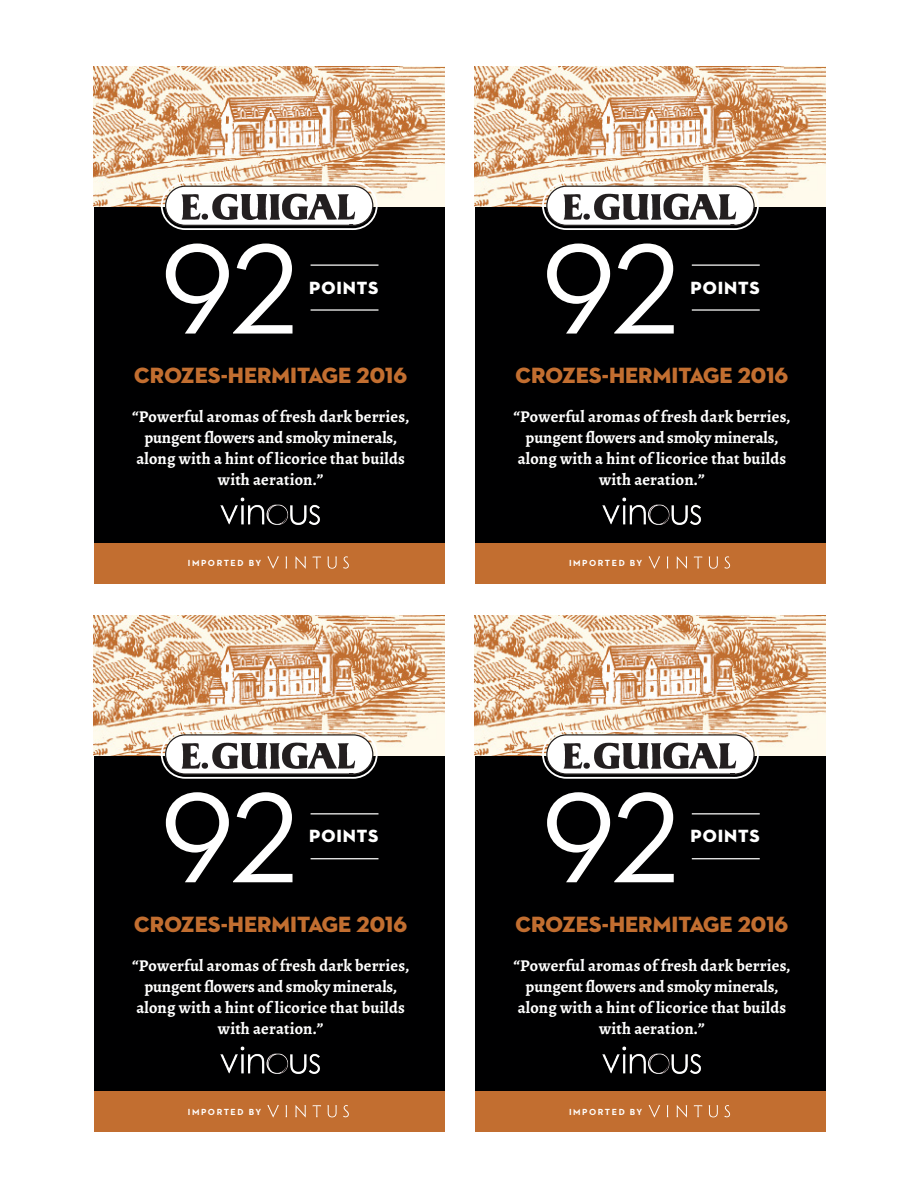
<style>
.page{position:relative;width:918px;height:1188px;background:#fff}
.page>*{position:absolute;margin:0;border:0;box-sizing:border-box;transform-origin:0 0}
.t1{font:130.8px "Neutraface 2 Text PS Book LF";letter-spacing:-.04em;color:#fff}
.t2{font:22.5px "Neutraface 2 Display Titling";color:#c26e30}
.t3{font:18px "Neutraface 2 Display Titling";letter-spacing:.05em;color:#fff}
.t4{font:700 16.5px/21px "Alegreya";letter-spacing:.01em;color:#fff;text-align:center}
.t5{font:700 9px "Neutraface 2 Text";letter-spacing:.17em;color:#fff}
</style>
<div class="page">
<div style="left:94px;top:168px;width:351px;height:411px;background:#000001"></div>
<img style="left:94px;top:67px;width:351px;height:140px">
<div style="left:94px;top:543px;width:351px;height:40px;background:#c26e30"></div>
<hr style="left:311px;top:265px;width:68px;height:1px;background:#fff">
<hr style="left:311px;top:309px;width:68px;height:2px;background:#fff">
<svg style="left:343px;top:556px;width:6px;height:13px"></svg>
<svg style="left:313px;top:557px;width:8px;height:11px"></svg>
<svg style="left:295px;top:556px;width:11px;height:13px"></svg>
<svg style="left:267px;top:556px;width:12px;height:13px"></svg>
<svg style="left:327px;top:557px;width:10px;height:12px"></svg>
<svg style="left:160px;top:181px;width:219px;height:49px"></svg>
<img style="left:173px;top:188px;width:192px;height:36px">
<img style="left:220px;top:497px;width:100px;height:28px">
<div style="left:94px;top:717px;width:351px;height:411px;background:#000001"></div>
<img style="left:94px;top:616px;width:351px;height:139px">
<div style="left:94px;top:1092px;width:351px;height:40px;background:#c26e30"></div>
<hr style="left:311px;top:813px;width:68px;height:1px;background:#fff">
<hr style="left:311px;top:858px;width:68px;height:1px;background:#fff">
<svg style="left:343px;top:1105px;width:6px;height:12px"></svg>
<svg style="left:313px;top:1105px;width:8px;height:12px"></svg>
<svg style="left:295px;top:1105px;width:11px;height:13px"></svg>
<svg style="left:286px;top:1105px;width:1px;height:12px"></svg>
<svg style="left:267px;top:1105px;width:12px;height:13px"></svg>
<svg style="left:327px;top:1105px;width:10px;height:12px"></svg>
<svg style="left:160px;top:729px;width:219px;height:50px;background:#a49d96"></svg>
<img style="left:173px;top:737px;width:192px;height:36px">
<img style="left:220px;top:1046px;width:100px;height:28px">
<div style="left:475px;top:168px;width:351px;height:411px;background:#000001"></div>
<img style="left:475px;top:67px;width:351px;height:140px">
<div style="left:475px;top:543px;width:351px;height:40px;background:#c26e30"></div>
<hr style="left:692px;top:265px;width:68px;height:1px;background:#fff">
<hr style="left:692px;top:309px;width:68px;height:2px;background:#fff">
<svg style="left:724px;top:556px;width:6px;height:13px"></svg>
<svg style="left:694px;top:557px;width:8px;height:11px"></svg>
<svg style="left:677px;top:556px;width:10px;height:13px"></svg>
<svg style="left:649px;top:556px;width:11px;height:13px"></svg>
<svg style="left:709px;top:557px;width:9px;height:12px"></svg>
<svg style="left:541px;top:181px;width:219px;height:49px"></svg>
<img style="left:554px;top:188px;width:193px;height:36px">
<img style="left:602px;top:497px;width:99px;height:28px">
<div style="left:475px;top:717px;width:351px;height:411px;background:#000001"></div>
<img style="left:475px;top:616px;width:351px;height:139px">
<div style="left:475px;top:1092px;width:351px;height:40px;background:#c26e30"></div>
<hr style="left:692px;top:813px;width:68px;height:1px;background:#fff">
<hr style="left:692px;top:858px;width:68px;height:1px;background:#fff">
<svg style="left:724px;top:1105px;width:6px;height:12px"></svg>
<svg style="left:694px;top:1105px;width:8px;height:12px"></svg>
<svg style="left:677px;top:1105px;width:10px;height:13px"></svg>
<svg style="left:667px;top:1105px;width:1px;height:12px"></svg>
<svg style="left:649px;top:1105px;width:11px;height:13px"></svg>
<svg style="left:709px;top:1105px;width:9px;height:12px"></svg>
<svg style="left:541px;top:729px;width:219px;height:50px;background:#a49d95"></svg>
<img style="left:554px;top:737px;width:193px;height:36px">
<img style="left:602px;top:1046px;width:99px;height:28px">
<p class="t1" style="left:160px;top:210px;width:140px">92</p>
<p class="t3" style="left:309px;top:276px;width:71px">POINTS</p>
<p class="t1" style="left:541px;top:210px;width:140px">92</p>
<p class="t3" style="left:690px;top:276px;width:71px">POINTS</p>
<p class="t2" style="left:134px;top:362px;width:274px">CROZES-HERMITAGE 2016</p>
<p class="t2" style="left:516px;top:362px;width:274px">CROZES-HERMITAGE 2016</p>
<p class="t4" style="left:132px;top:406px;width:279px">“Powerful aromas of fresh dark berries, pungent flowers and smoky minerals, along with a hint of licorice that builds with aeration.”</p>
<p class="t4" style="left:513px;top:406px;width:279px">“Powerful aromas of fresh dark berries, pungent flowers and smoky minerals, along with a hint of licorice that builds with aeration.”</p>
<p class="t5" style="left:188px;top:558px;width:75px">IMPORTED BY</p>
<p class="t5" style="left:569px;top:558px;width:75px">IMPORTED BY</p>
<p class="t1" style="left:160px;top:758px;width:140px">92</p>
<p class="t3" style="left:309px;top:825px;width:71px">POINTS</p>
<p class="t1" style="left:541px;top:758px;width:140px">92</p>
<p class="t3" style="left:690px;top:825px;width:71px">POINTS</p>
<p class="t2" style="left:134px;top:910px;width:274px">CROZES-HERMITAGE 2016</p>
<p class="t2" style="left:516px;top:910px;width:274px">CROZES-HERMITAGE 2016</p>
<p class="t4" style="left:132px;top:955px;width:279px">“Powerful aromas of fresh dark berries, pungent flowers and smoky minerals, along with a hint of licorice that builds with aeration.”</p>
<p class="t4" style="left:513px;top:955px;width:279px">“Powerful aromas of fresh dark berries, pungent flowers and smoky minerals, along with a hint of licorice that builds with aeration.”</p>
<p class="t5" style="left:188px;top:1106px;width:75px">IMPORTED BY</p>
<p class="t5" style="left:569px;top:1106px;width:75px">IMPORTED BY</p>
</div>
